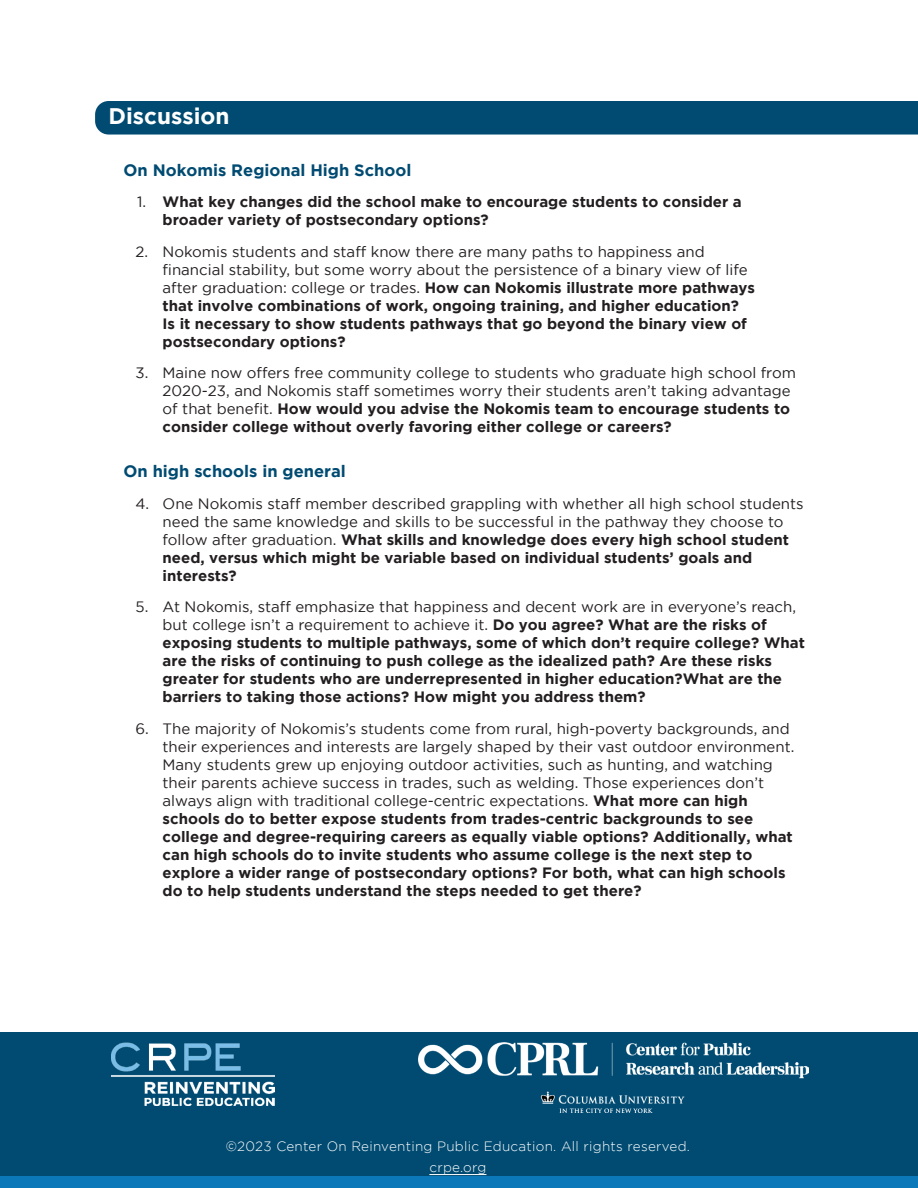
<style>
.page{position:relative;width:918px;height:1188px;background:#fff}
.page>*{position:absolute;margin:0;border:0;box-sizing:border-box;transform-origin:0 0}
.t1{font:700 22.5px "Gotham";color:#fff}
.t2{font:700 16.5px "Gotham";color:#014b72}
.t3{font:15px/18px "Gotham";color:#231f20}
.t4{font:700 15px/18px "Gotham";color:#231f20}
.t5{font:300 13.5px/20.2px "Gotham";letter-spacing:.02em;color:#fff;text-align:center}
.s1{font-weight:400}
.s2{font-weight:700}
</style>
<div class="page">
<div style="left:0;top:1176px;width:918px;height:12px;background:#0a78b9"></div>
<div style="left:0;top:1032px;width:918px;height:144px;background:#014b72"></div>
<hr style="left:429px;top:1174px;width:57px;height:1px;background:#fff">
<div style="left:95px;top:101px;width:823px;height:34px;background:#014b72"></div>
<img style="left:112px;top:1042px;width:163px;height:64px">
<img style="left:418px;top:1043px;width:391px;height:70px">
<h1 class="t1" style="left:109px;top:103px;width:122px">Discussion</h1>
<p class="t2" style="left:123px;top:161px;width:290px">On Nokomis Regional High School</p>
<p class="t4" style="left:163px;top:193px;width:581px">What key changes did the school make to encourage students to consider a broader variety of postsecondary options?</p>
<p class="t4" style="left:163px;top:242px;width:594px;text-indent:-27px"><span class="s1">2. Nokomis students and staff know there are many paths to happiness and financial stability, but some worry about the persistence of a binary view of life after graduation: college or trades.</span> How can Nokomis illustrate more pathways that involve combinations of work, ongoing training, and higher education?<br>Is it necessary to show students pathways that go beyond the binary view of postsecondary options?</p>
<p class="t3" style="left:163px;top:364px;width:635px;text-indent:-27px">3. Maine now offers free community college to students who graduate high school from 2020-23, and Nokomis staff sometimes worry their students aren’t taking advantage of that benefit. <span class="s2">How would you advise the Nokomis team to encourage students to consider college without overly favoring either college or careers?</span></p>
<p class="t2" style="left:123px;top:462px;width:224px">On high schools in general</p>
<p class="t3" style="left:163px;top:494px;width:643px;text-indent:-27px">4. One Nokomis staff member described grappling with whether all high school students need the same knowledge and skills to be successful in the pathway they choose to follow after graduation. <span class="s2">What skills and knowledge does every high school student need, versus which might be variable based on individual students’ goals and interests?</span></p>
<p class="t4" style="left:163px;top:598px;width:644px;text-indent:-27px"><span class="s1">5. At Nokomis, staff emphasize that happiness and decent work are in everyone’s reach, but college isn’t a requirement to achieve it.</span> Do you agree? What are the risks of exposing students to multiple pathways, some of which don’t require college? What are the risks of continuing to push college as the idealized path? Are these risks greater for students who are underrepresented in higher education?What are the barriers to taking those actions? How might you address them?</p>
<p class="t3" style="left:163px;top:719px;width:633px;text-indent:-27px">6. The majority of Nokomis’s students come from rural, high-poverty backgrounds, and their experiences and interests are largely shaped by their vast outdoor environment.<br>Many students grew up enjoying outdoor activities, such as hunting, and watching their parents achieve success in trades, such as welding. Those experiences don’t always align with traditional college-centric expectations. <span class="s2">What more can high schools do to better expose students from trades-centric backgrounds to see college and degree-requiring careers as equally viable options? Additionally, what can high schools do to invite students who assume college is the next step to explore a wider range of postsecondary options? For both, what can high schools do to help students understand the steps needed to get there?</span></p>
<p class="t3" style="left:137px;top:193px;width:11px">1.</p>
<p class="t5" style="left:226px;top:1136px;width:466px">©2023 Center On Reinventing Public Education. All rights reserved. crpe.org</p>
</div>
